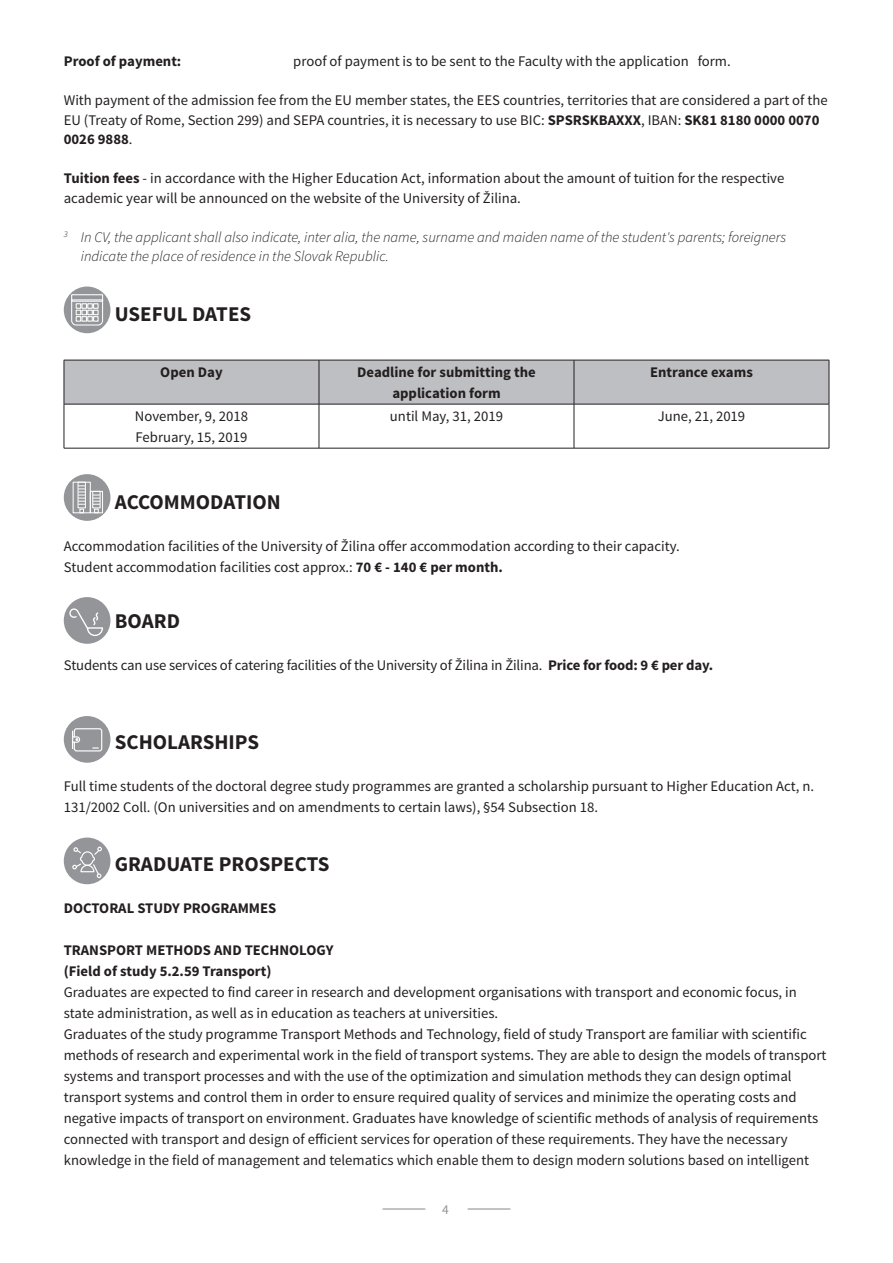
<style>
.page{position:relative;width:893px;height:1263px;background:#fff}
.page>*{position:absolute;margin:0;border:0;box-sizing:border-box;transform-origin:0 0}
.t1{font:700 21px "Source Sans Pro";color:#231f20}
.t2{font:14.7px/21px "Source Sans Pro";color:#231f20}
.t3{font:700 14.7px/21px "Source Sans Pro";color:#231f20;text-align:center}
.t4{font:italic 300 14.7px/19.5px "Source Sans Pro";color:#231f20}
.t5{font:13.5px "Source Sans Pro";color:#939598}
.s1{font-weight:700}
</style>
<div class="page">
<hr style="left:383px;top:1208px;width:42px;height:1px;background:#939598">
<hr style="left:468px;top:1208px;width:42px;height:1px;background:#939598">
<div style="left:64px;top:287px;width:46px;height:46px;background:#939598;border-radius:50%"></div>
<div style="left:71px;top:294px;width:32px;height:8px;border:1px solid #fff"></div>
<svg style="left:71px;top:299px;width:33px;height:27px"></svg>
<div style="left:65px;top:361px;width:764px;height:43px;background:#bebfc2"></div>
<hr style="left:64px;top:360px;width:255px;height:1px;background:#231f20">
<hr style="left:64px;top:360px;width:1px;height:44px;background:#231f20">
<hr style="left:319px;top:360px;width:255px;height:1px;background:#231f20">
<hr style="left:319px;top:360px;width:1px;height:44px;background:#231f20">
<hr style="left:574px;top:360px;width:255px;height:1px;background:#231f20">
<hr style="left:574px;top:360px;width:1px;height:44px;background:#231f20">
<hr style="left:829px;top:360px;width:1px;height:44px;background:#231f20">
<hr style="left:64px;top:404px;width:255px;height:1px;background:#231f20">
<hr style="left:64px;top:404px;width:1px;height:44px;background:#231f20">
<hr style="left:319px;top:404px;width:255px;height:1px;background:#231f20">
<hr style="left:319px;top:404px;width:1px;height:44px;background:#231f20">
<hr style="left:574px;top:404px;width:255px;height:1px;background:#231f20">
<hr style="left:574px;top:404px;width:1px;height:44px;background:#231f20">
<hr style="left:829px;top:404px;width:1px;height:44px;background:#231f20">
<hr style="left:64px;top:448px;width:765px;height:1px;background:#231f20">
<div style="left:64px;top:474px;width:46px;height:47px;background:#939598;border-radius:50%"></div>
<div style="left:73px;top:482px;width:18px;height:31px;border:1px solid #fff"></div>
<div style="left:90px;top:491px;width:13px;height:22px;border:1px solid #fff"></div>
<div style="left:78px;top:482px;width:8px;height:26px;border:1px solid #fff"></div>
<div style="left:92px;top:491px;width:9px;height:17px;border:1px solid #fff"></div>
<svg style="left:79px;top:485px;width:6px;height:28px"></svg>
<svg style="left:93px;top:495px;width:6px;height:18px"></svg>
<div style="left:64px;top:597px;width:46px;height:47px;background:#939598;border-radius:50%"></div>
<svg style="left:68px;top:608px;width:36px;height:29px"></svg>
<div style="left:64px;top:716px;width:46px;height:47px;background:#939598;border-radius:50%"></div>
<div style="left:74px;top:728px;width:28px;height:23px;border:1px solid #fff;border-radius:2px"></div>
<svg style="left:72px;top:731px;width:9px;height:18px"></svg>
<div style="left:64px;top:837px;width:46px;height:47px;background:#939598;border-radius:50%"></div>
<svg style="left:72px;top:847px;width:30px;height:31px"></svg>
<p class="t3" style="left:64px;top:52px;width:119px">Proof of payment:</p>
<p class="t2" style="left:293px;top:52px;width:439px">proof of payment is to be sent to the Faculty with the application form.</p>
<p class="t2" style="left:64px;top:92px;width:765px;line-height:19.5px">With payment of the admission fee from the EU member states, the EES countries, territories that are considered a part of the<br>EU (Treaty of Rome, Section 299) and SEPA countries, it is necessary to use BIC: <span class="s1">SPSRSKBAXXX</span>, IBAN: <span class="s1">SK81 8180 0000 0070<br>0026 9888</span>.</p>
<p class="t2" style="left:64px;top:170px;width:722px;line-height:19.5px"><span class="s1">Tuition fees</span> - in accordance with the Higher Education Act, information about the amount of tuition for the respective academic year will be announced on the website of the University of Žilina.</p>
<p class="t4" style="left:81px;top:229px;width:707px;text-indent:-17px"><sup>3</sup> In CV, the applicant shall also indicate, inter alia, the name, surname and maiden name of the student's parents; foreigners indicate the place of residence in the Slovak Republic.</p>
<h1 class="t1" style="left:115px;top:306px;width:138px">USEFUL DATES</h1>
<p class="t3" style="left:160px;top:363px;width:64px">Open Day</p>
<p class="t3" style="left:357px;top:363px;width:180px">Deadline for submitting the application form</p>
<p class="t3" style="left:650px;top:363px;width:104px">Entrance exams</p>
<p class="t2" style="left:135px;top:407px;width:115px">November, 9, 2018<br>February, 15, 2019</p>
<p class="t2" style="left:390px;top:407px;width:114px">until May, 31, 2019</p>
<p class="t2" style="left:658px;top:407px;width:89px">June, 21, 2019</p>
<h1 class="t1" style="left:115px;top:494px;width:168px">ACCOMMODATION</h1>
<p class="t2" style="left:64px;top:537px;width:617px">Accommodation facilities of the University of Žilina offer accommodation according to their capacity.<br>Student accommodation facilities cost approx.: <span class="s1">70 € - 140 € per month.</span></p>
<h1 class="t1" style="left:115px;top:613px;width:67px">BOARD</h1>
<p class="t2" style="left:64px;top:656px;width:651px">Students can use services of catering facilities of the University of Žilina in Žilina. <span class="s1">Price for food: 9 € per day.</span></p>
<h1 class="t1" style="left:115px;top:734px;width:146px">SCHOLARSHIPS</h1>
<p class="t2" style="left:64px;top:777px;width:752px">Full time students of the doctoral degree study programmes are granted a scholarship pursuant to Higher Education Act, n.<br>131/2002 Coll. (On universities and on amendments to certain laws), §54 Subsection 18.</p>
<h1 class="t1" style="left:115px;top:856px;width:216px">GRADUATE PROSPECTS</h1>
<p class="t3" style="left:64px;top:899px;width:214px">DOCTORAL STUDY PROGRAMMES</p>
<p class="t3" style="left:64px;top:941px;width:271px;text-align:left">TRANSPORT METHODS AND TECHNOLOGY (Field of study 5.2.59 Transport)</p>
<p class="t2" style="left:64px;top:983px;width:764px">Graduates are expected to find career in research and development organisations with transport and economic focus, in state administration, as well as in education as teachers at universities.<br>Graduates of the study programme Transport Methods and Technology, field of study Transport are familiar with scientific methods of research and experimental work in the field of transport systems. They are able to design the models of transport systems and transport processes and with the use of the optimization and simulation methods they can design optimal transport systems and control them in order to ensure required quality of services and minimize the operating costs and negative impacts of transport on environment. Graduates have knowledge of scientific methods of analysis of requirements connected with transport and design of efficient services for operation of these requirements. They have the necessary knowledge in the field of management and telematics which enable them to design modern solutions based on intelligent</p>
<p class="t5" style="left:442px;top:1204px;width:8px">4</p>
</div>
